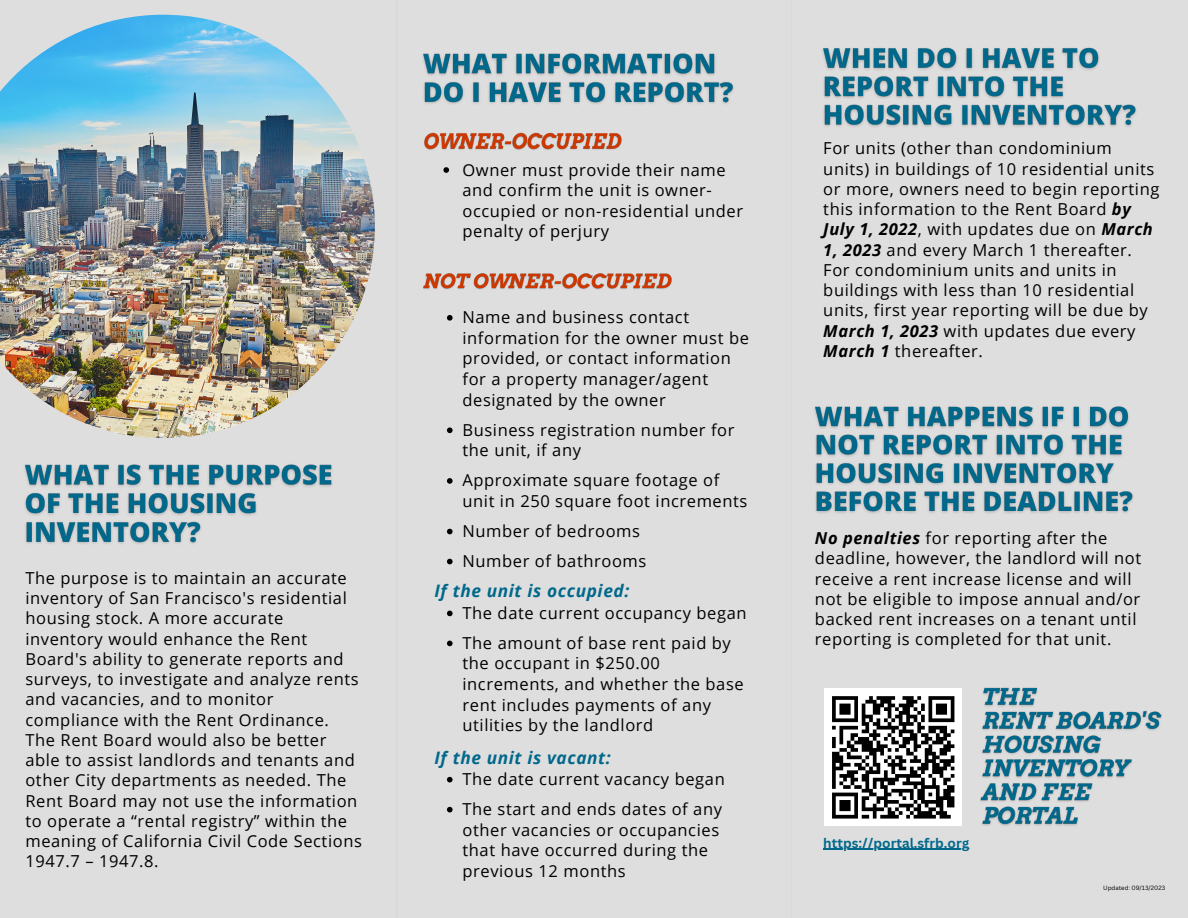
<style>
.page{position:relative;width:1188px;height:918px;background:#fff}
.page>*{position:absolute;margin:0;border:0;box-sizing:border-box;transform-origin:0 0}
.t1{font:italic 700 17.25px "Open Sans";letter-spacing:.035em;color:#00688b}
.t2{font:16.5px/20.2px "Open Sans";letter-spacing:.035em;color:#000}
.t3{font:700 13.5px "Canva Sans";color:#00688b}
.t4{font:6px "Canva Sans";color:#000}
.s1{font-weight:700;font-style:italic}
</style>
<div class="page">
<div style="left:0;top:0;width:398px;height:918px;background:#d9d9d9"></div>
<div style="left:396px;top:0;width:396px;height:918px;background:#d9d9d9"></div>
<div style="left:791px;top:0;width:397px;height:918px;background:#d9d9d9"></div>
<img style="left:0;top:15px;width:375px;height:423px">
<div style="left:825px;top:689px;width:137px;height:137px;background:#fff"></div>
<svg style="left:832px;top:696px;width:123px;height:123px"></svg>
<img style="left:25px;top:464px;width:307px;height:79px">
<img style="left:423px;top:53px;width:310px;height:51px">
<svg style="left:443px;top:167px;width:6px;height:6px"></svg>
<img style="left:424px;top:132px;width:198px;height:18px">
<img style="left:423px;top:273px;width:249px;height:16px">
<img style="left:823px;top:47px;width:313px;height:80px">
<img style="left:815px;top:406px;width:318px;height:107px">
<svg style="left:447px;top:315px;width:6px;height:6px"></svg>
<svg style="left:447px;top:427px;width:6px;height:6px"></svg>
<svg style="left:447px;top:478px;width:6px;height:6px"></svg>
<svg style="left:447px;top:529px;width:6px;height:5px"></svg>
<svg style="left:447px;top:559px;width:6px;height:5px"></svg>
<svg style="left:447px;top:611px;width:6px;height:5px"></svg>
<svg style="left:447px;top:641px;width:6px;height:5px"></svg>
<svg style="left:447px;top:777px;width:6px;height:5px"></svg>
<svg style="left:447px;top:807px;width:6px;height:5px"></svg>
<img style="left:980px;top:687px;width:182px;height:139px">
<hr style="left:823px;top:849px;width:146px;height:1px;background:#00688b">
<p class="t2" style="left:25px;top:567px;width:338px">The purpose is to maintain an accurate inventory of San Francisco's residential housing stock. A more accurate inventory would enhance the Rent Board's ability to generate reports and surveys, to investigate and analyze rents and vacancies, and to monitor compliance with the Rent Ordinance.<br>The Rent Board would also be better able to assist landlords and tenants and other City departments as needed. The Rent Board may not use the information to operate a “rental registry” within the meaning of California Civil Code Sections</p>
<p class="t2" style="left:25px;top:851px;width:135px">1947.7 – 1947.8.</p>
<p class="t2" style="left:462px;top:160px;width:282px">Owner must provide their name and confirm the unit is owner&shy;occupied or non-residential under penalty of perjury</p>
<p class="t2" style="left:462px;top:306px;width:288px">Name and business contact information for the owner must be provided, or contact information for a property manager/agent designated by the owner</p>
<p class="t2" style="left:462px;top:419px;width:274px">Business registration number for the unit, if any</p>
<p class="t2" style="left:462px;top:470px;width:286px">Approximate square footage of unit in 250 square foot increments</p>
<p class="t2" style="left:462px;top:520px;width:179px">Number of bedrooms</p>
<p class="t2" style="left:462px;top:550px;width:185px">Number of bathrooms</p>
<p class="t2" style="left:462px;top:602px;width:286px">The date current occupancy began</p>
<p class="t2" style="left:462px;top:632px;width:283px">The amount of base rent paid by the occupant in $250.00 increments, and whether the base rent includes payments of any utilities by the landlord</p>
<p class="t2" style="left:462px;top:768px;width:264px">The date current vacancy began</p>
<p class="t2" style="left:462px;top:798px;width:261px">The start and ends dates of any other vacancies or occupancies that have occurred during the previous 12 months</p>
<p class="t1" style="left:434px;top:579px;width:196px">If the unit is occupied:</p>
<p class="t1" style="left:434px;top:745px;width:178px">If the unit is vacant:</p>
<p class="t2" style="left:823px;top:138px;width:338px">For units (other than condominium units) in buildings of 10 residential units or more, owners need to begin reporting this information to the Rent Board <span class="s1">by July 1, 2022</span>, with updates due on <span class="s1">March 1, 2023</span> and every March 1 thereafter.<br>For condominium units and units in buildings with less than 10 residential units, first year reporting will be due by <span class="s1">March 1, 2023</span> with updates due every <span class="s1">March 1</span> thereafter.</p>
<p class="t2" style="left:815px;top:528px;width:328px"><span class="s1">No penalties</span> for reporting after the deadline, however, the landlord will not receive a rent increase license and will not be eligible to impose annual and/or backed rent increases on a tenant until reporting is completed for that unit.</p>
<p class="t3" style="left:823px;top:833px;width:147px">https://portal.sfrb.org</p>
<p class="t4" style="left:1103px;top:883px;width:63px">Updated: 09/13/2023</p>
</div>
